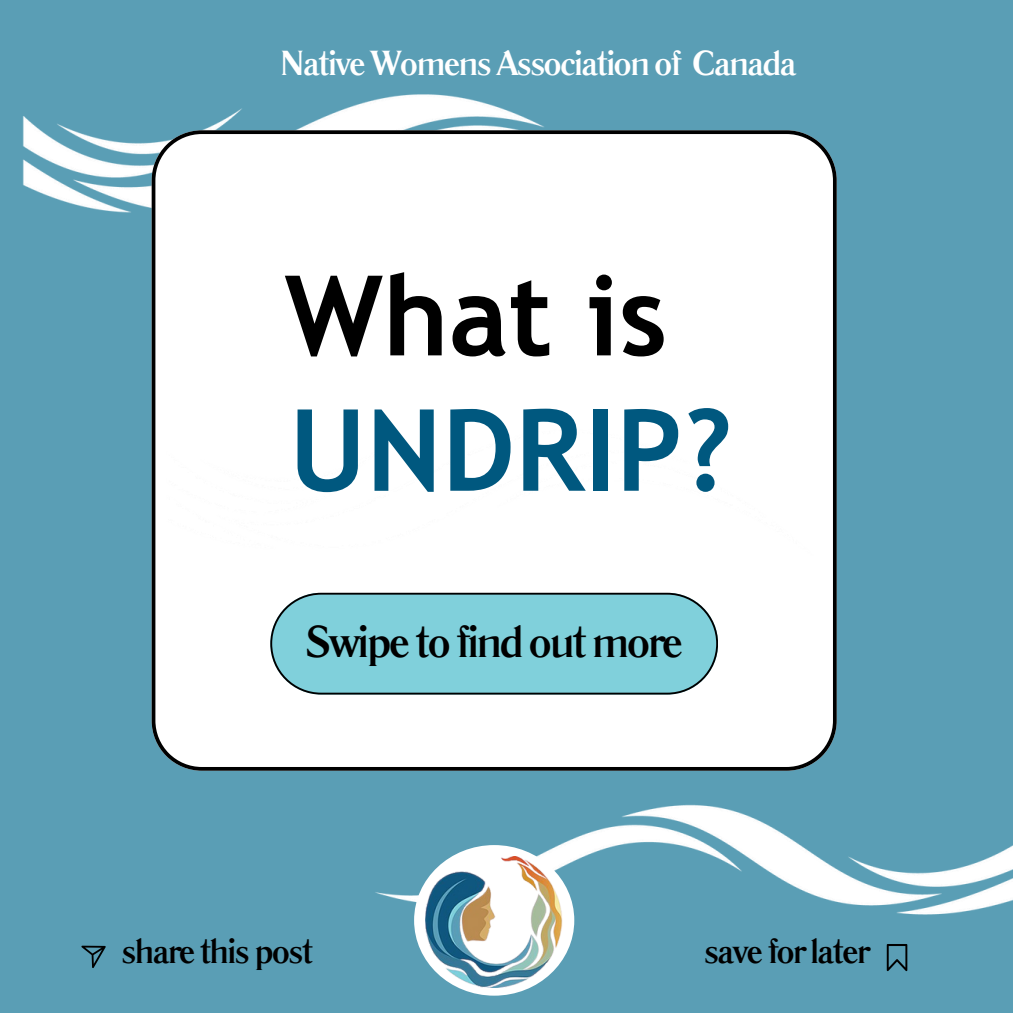
<style>
.page{position:relative;width:1013px;height:1013px;background:#fff}
.page>*{position:absolute;margin:0;border:0;box-sizing:border-box;transform-origin:0 0}
.t1{font:700 113.5px "Trebuchet MS";color:#00587f}
.t2{font:700 111.25px "Trebuchet MS";color:#000}
.t3{font:700 44.38px "Literaturnaya";letter-spacing:-.06em;color:#000}
.t4{font:700 34.5px "Literaturnaya";letter-spacing:-.055em;color:#fff}
.t5{font:700 34.5px "Literaturnaya";letter-spacing:-.055em;color:#000}
</style>
<div class="page">
<div style="left:0;top:0;width:1012px;height:1012px;background:#5a9eb5"></div>
<img style="left:22px;top:94px;width:522px;height:152px">
<div style="left:152px;top:130px;width:684px;height:640px;background:#fff"></div>
<svg style="left:270px;top:592px;width:447px;height:102px;background:#82ccd6"></svg>
<svg style="left:886px;top:952px;width:21px;height:19px"></svg>
<svg style="left:81px;top:945px;width:25px;height:23px"></svg>
<div style="left:166px;top:319px;width:656px;height:262px;background:#fff"></div>
<img style="left:362px;top:690px;width:650px;height:262px">
<div style="left:414px;top:845px;width:160px;height:150px;background:#fff;border-radius:50%"></div>
<img style="left:426px;top:856px;width:136px;height:131px">
<h1 class="t4" style="left:280px;top:43px;width:518px">Native Womens Association of Canada</h1>
<h3 class="t2" style="left:284px;top:251px;width:384px">What is</h3>
<p class="t1" style="left:289px;top:384px;width:444px">UNDRIP?</p>
<p class="t3" style="left:305px;top:616px;width:379px">Swipe to find out more</p>
<h2 class="t5" style="left:121px;top:931px;width:194px">share this post</h2>
<p class="t5" style="left:703px;top:931px;width:168px">save for later</p>
</div>
